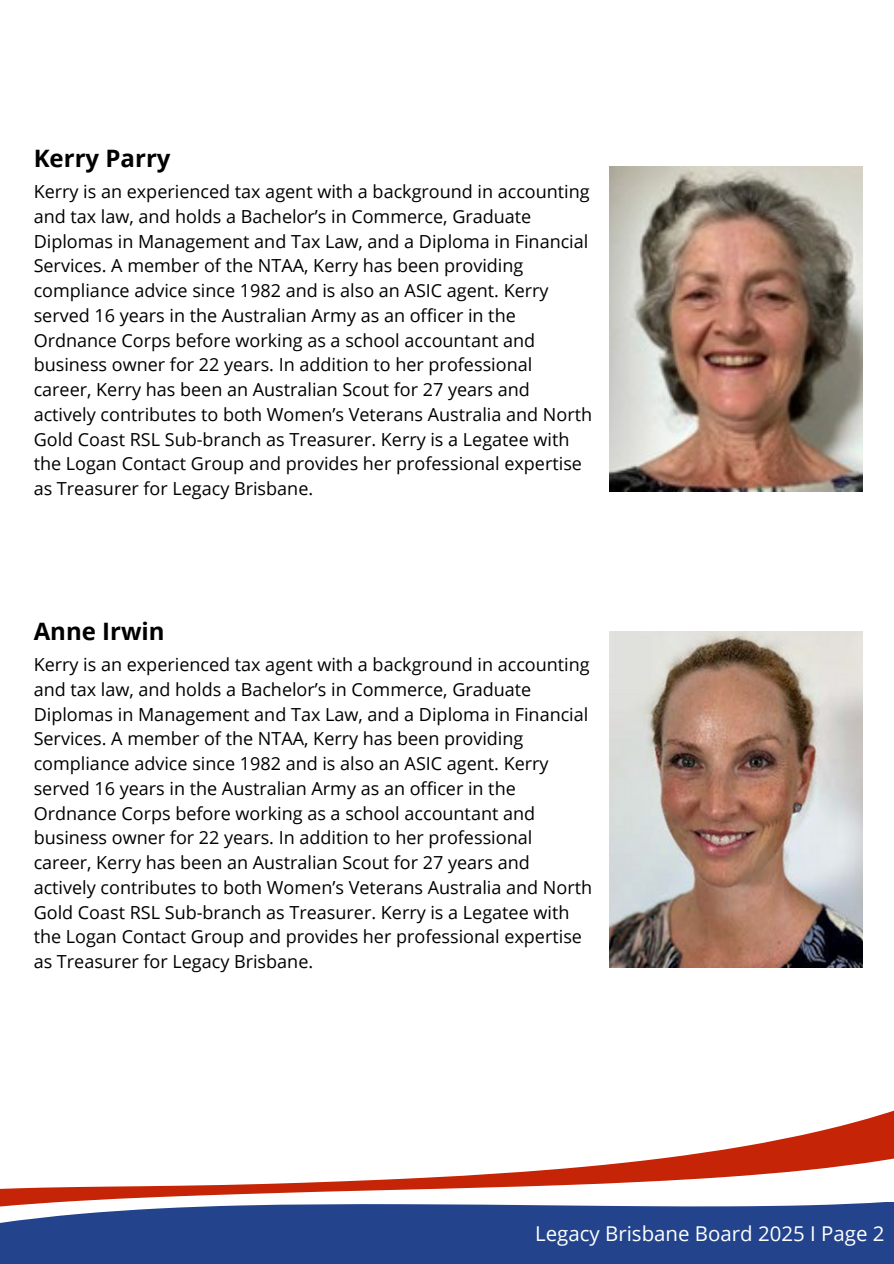
<style>
.page{position:relative;width:894px;height:1264px;background:#fff}
.page>*{position:absolute;margin:0;border:0;box-sizing:border-box;transform-origin:0 0}
.t1{font:700 24px "Open Sans";color:#000}
.t2{font:20.4px "Open Sans";color:#fff}
.t3{font:18px/24.8px "Open Sans";color:#000}
</style>
<div class="page">
<div style="left:0;top:1202px;width:893px;height:61px;background:#23448c"></div>
<svg style="left:0;top:1115px;width:893px;height:108px"></svg>
<img style="left:609px;top:166px;width:253px;height:325px">
<img style="left:609px;top:631px;width:253px;height:336px">
<p class="t1" style="left:34px;top:142px;width:138px">Kerry Parry</p>
<p class="t3" style="left:34px;top:179px;width:560px">Kerry is an experienced tax agent with a background in accounting and tax law, and holds a Bachelor’s in Commerce, Graduate Diplomas in Management and Tax Law, and a Diploma in Financial Services. A member of the NTAA, Kerry has been providing compliance advice since 1982 and is also an ASIC agent. Kerry served 16 years in the Australian Army as an officer in the Ordnance Corps before working as a school accountant and business owner for 22 years. In addition to her professional career, Kerry has been an Australian Scout for 27 years and actively contributes to both Women’s Veterans Australia and North Gold Coast RSL Sub-branch as Treasurer. Kerry is a Legatee with the Logan Contact Group and provides her professional expertise as Treasurer for Legacy Brisbane.</p>
<h1 class="t1" style="left:34px;top:614px;width:132px">Anne Irwin</h1>
<p class="t3" style="left:34px;top:651px;width:560px">Kerry is an experienced tax agent with a background in accounting and tax law, and holds a Bachelor’s in Commerce, Graduate Diplomas in Management and Tax Law, and a Diploma in Financial Services. A member of the NTAA, Kerry has been providing compliance advice since 1982 and is also an ASIC agent. Kerry served 16 years in the Australian Army as an officer in the Ordnance Corps before working as a school accountant and business owner for 22 years. In addition to her professional career, Kerry has been an Australian Scout for 27 years and actively contributes to both Women’s Veterans Australia and North Gold Coast RSL Sub-branch as Treasurer. Kerry is a Legatee with the Logan Contact Group and provides her professional expertise as Treasurer for Legacy Brisbane.</p>
<h1 class="t2" style="left:535px;top:1219px;width:351px">Legacy Brisbane Board 2025 I Page 2</h1>
</div>
